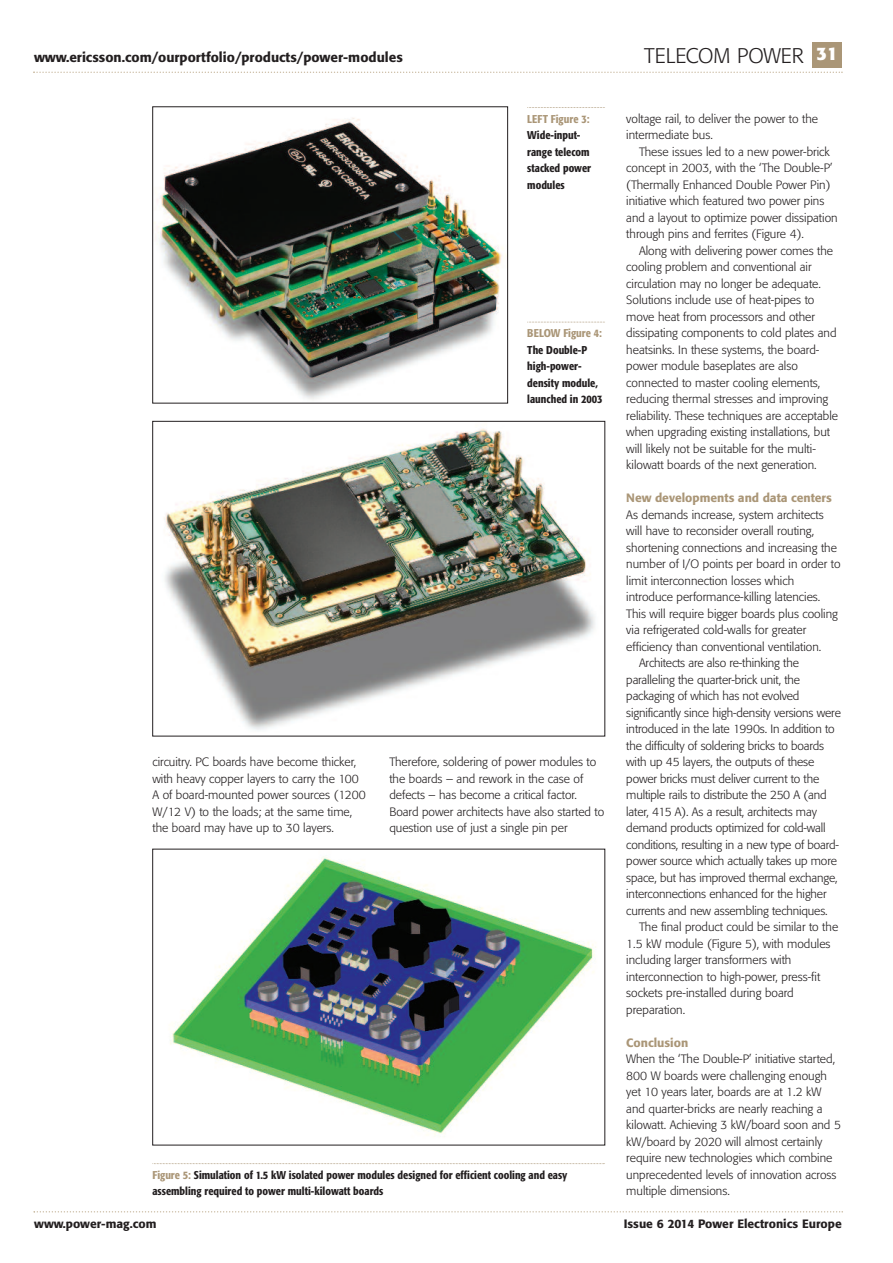
<style>
.page{position:relative;width:893px;height:1263px;background:#fff}
.page>*{position:absolute;margin:0;border:0;box-sizing:border-box;transform-origin:0 0}
.t1{font:300 21px "Formata";color:#231f20}
.t2{font:500 13.5px "Formata";color:#231f20}
.t3{font:300 12px/16.5px "Formata";color:#231f20}
.t4{font:500 12px "Formata";color:#231f20}
.t5{font:500 12px "Formata";color:#aa9677}
.t6{font:500 condensed 11.25px/16.5px "Formata";color:#231f20}
.t7{font:500 condensed 11.25px "Formata";color:#aa9677}
.s1{font-weight:700;font-size:18px;color:#fff}
.s2{color:#aa9677}
</style>
<div class="page">
<svg style="left:33px;top:72px;width:810px;height:1px"></svg>
<div style="left:812px;top:43px;width:30px;height:25px;background:#aa9677"></div>
<svg style="left:34px;top:1211px;width:809px;height:1px"></svg>
<img style="left:154px;top:118px;width:352px;height:282px">
<div style="left:152px;top:107px;width:356px;height:296px;border:1px solid #231f20"></div>
<img style="left:164px;top:428px;width:431px;height:302px">
<div style="left:152px;top:421px;width:453px;height:315px;border:1px solid #231f20"></div>
<img style="left:170px;top:857px;width:426px;height:278px">
<svg style="left:527px;top:107px;width:78px;height:1px"></svg>
<svg style="left:527px;top:322px;width:78px;height:1px"></svg>
<svg style="left:152px;top:1163px;width:453px;height:1px"></svg>
<p class="t2" style="left:34px;top:52px;width:370px">www.ericsson.com/ourportfolio/products/power-modules</p>
<h1 class="t1" style="left:644px;top:46px;width:195px">TELECOM POWER <span class="s1">31</span></h1>
<p class="t7" style="left:527px;top:114px;width:64px">LEFT Figure 3:</p>
<p class="t6" style="left:527px;top:128px;width:65px">Wide-input&shy;range telecom stacked power modules</p>
<p class="t7" style="left:527px;top:329px;width:76px">BELOW Figure 4:</p>
<p class="t6" style="left:527px;top:343px;width:77px">The Double-P high-power&shy;density module, launched in 2003</p>
<p class="t3" style="left:152px;top:755px;width:215px">circuitry. PC boards have become thicker, with heavy copper layers to carry the 100<br>A of board-mounted power sources (1200<br>W/12 V) to the loads; at the same time, the board may have up to 30 layers.</p>
<p class="t3" style="left:389px;top:755px;width:216px">Therefore, soldering of power modules to the boards – and rework in the case of defects – has become a critical factor.<br>Board power architects have also started to question use of just a single pin per</p>
<p class="t6" style="left:152px;top:1168px;width:416px"><span class="s2">Figure 5:</span> Simulation of 1.5 kW isolated power modules designed for efficient cooling and easy assembling required to power multi-kilowatt boards</p>
<p class="t3" style="left:626px;top:111px;width:193px">voltage rail, to deliver the power to the intermediate bus.</p>
<p class="t3" style="left:626px;top:144px;width:213px;text-indent:13px">These issues led to a new power-brick concept in 2003, with the ‘The Double-P’ (Thermally Enhanced Double Power Pin) initiative which featured two power pins and a layout to optimize power dissipation through pins and ferrites (Figure 4).</p>
<p class="t3" style="left:626px;top:243px;width:213px;text-indent:13px">Along with delivering power comes the cooling problem and conventional air circulation may no longer be adequate.<br>Solutions include use of heat-pipes to move heat from processors and other dissipating components to cold plates and heatsinks. In these systems, the board&shy;power module baseplates are also connected to master cooling elements, reducing thermal stresses and improving reliability. These techniques are acceptable when upgrading existing installations, but will likely not be suitable for the multi&shy;kilowatt boards of the next generation.</p>
<p class="t5" style="left:626px;top:493px;width:207px">New developments and data centers</p>
<p class="t3" style="left:626px;top:507px;width:199px">As demands increase, system architects</p>
<p class="t3" style="left:626px;top:524px;width:189px">will have to reconsider overall routing,</p>
<p class="t3" style="left:626px;top:540px;width:212px">shortening connections and increasing the</p>
<p class="t3" style="left:626px;top:557px;width:216px">number of I/O points per board in order to</p>
<p class="t3" style="left:626px;top:573px;width:169px">limit interconnection losses which</p>
<p class="t3" style="left:626px;top:590px;width:196px">introduce performance-killing latencies.</p>
<p class="t3" style="left:626px;top:606px;width:213px">This will require bigger boards plus cooling</p>
<p class="t3" style="left:626px;top:623px;width:181px">via refrigerated cold-walls for greater</p>
<p class="t3" style="left:626px;top:639px;width:197px">efficiency than conventional ventilation.</p>
<p class="t3" style="left:639px;top:656px;width:161px">Architects are also re-thinking the</p>
<p class="t3" style="left:626px;top:672px;width:175px">paralleling the quarter-brick unit, the</p>
<p class="t3" style="left:626px;top:689px;width:175px">packaging of which has not evolved</p>
<p class="t3" style="left:626px;top:705px;width:216px">significantly since high-density versions were</p>
<p class="t3" style="left:626px;top:722px;width:210px">introduced in the late 1990s. In addition to</p>
<p class="t3" style="left:626px;top:738px;width:199px">the difficulty of soldering bricks to boards</p>
<p class="t3" style="left:626px;top:755px;width:190px">with up 45 layers, the outputs of these</p>
<p class="t3" style="left:626px;top:771px;width:195px">power bricks must deliver current to the</p>
<p class="t3" style="left:626px;top:788px;width:202px">multiple rails to distribute the 250 A (and</p>
<p class="t3" style="left:626px;top:804px;width:192px">later, 415 A). As a result, architects may</p>
<p class="t3" style="left:626px;top:821px;width:201px">demand products optimized for cold-wall</p>
<p class="t3" style="left:626px;top:837px;width:214px">conditions, resulting in a new type of board-</p>
<p class="t3" style="left:626px;top:854px;width:212px">power source which actually takes up more</p>
<p class="t3" style="left:626px;top:870px;width:213px">space, but has improved thermal exchange,</p>
<p class="t3" style="left:626px;top:887px;width:202px">interconnections enhanced for the higher</p>
<p class="t3" style="left:626px;top:903px;width:203px">currents and new assembling techniques.</p>
<p class="t3" style="left:639px;top:920px;width:201px">The final product could be similar to the</p>
<p class="t3" style="left:626px;top:936px;width:206px">1.5 kW module (Figure 5), with modules</p>
<p class="t3" style="left:626px;top:953px;width:167px">including larger transformers with</p>
<p class="t3" style="left:626px;top:969px;width:195px">interconnection to high-power, press-fit</p>
<p class="t3" style="left:626px;top:986px;width:169px">sockets pre-installed during board</p>
<p class="t3" style="left:626px;top:1002px;width:60px">preparation.</p>
<p class="t5" style="left:626px;top:1037px;width:63px">Conclusion</p>
<p class="t3" style="left:626px;top:1052px;width:216px">When the ‘The Double-P’ initiative started, 800 W boards were challenging enough yet 10 years later, boards are at 1.2 kW and quarter-bricks are nearly reaching a kilowatt. Achieving 3 kW/board soon and 5 kW/board by 2020 will almost certainly require new technologies which combine unprecedented levels of innovation across multiple dimensions.</p>
<p class="t4" style="left:34px;top:1219px;width:124px">www.power-mag.com</p>
<p class="t4" style="left:624px;top:1219px;width:220px">Issue 6 2014 Power Electronics Europe</p>
</div>
